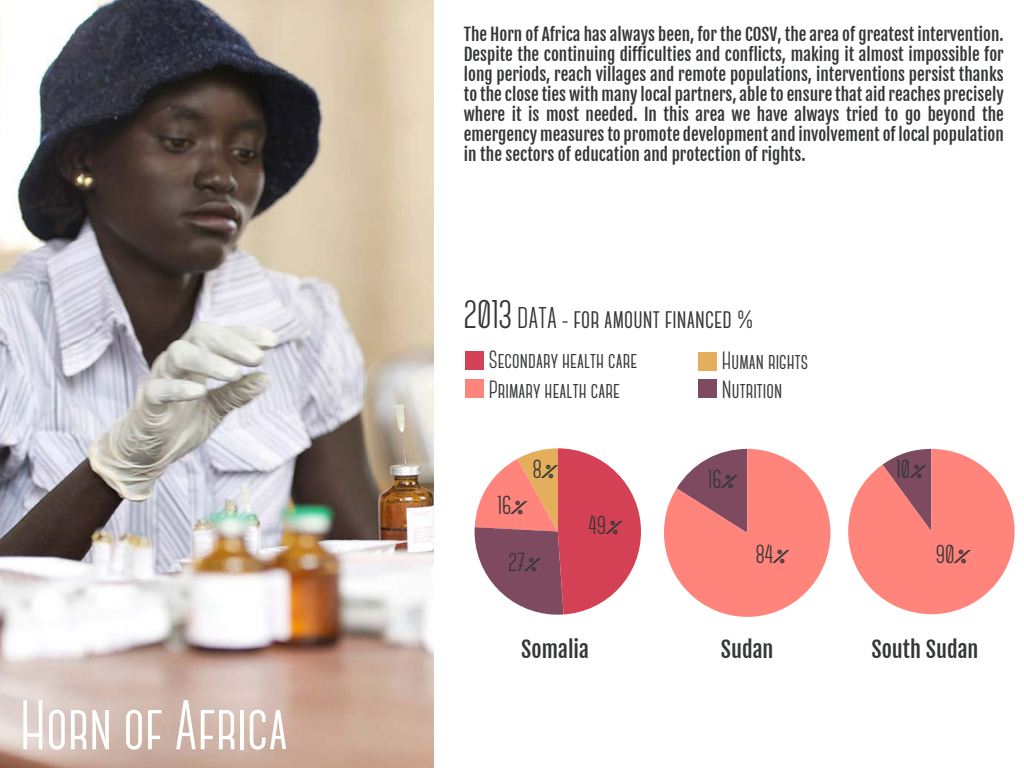
<style>
.page{position:relative;width:1024px;height:768px;background:#fff}
.page>*{position:absolute;margin:0;border:0;box-sizing:border-box;transform-origin:0 0}
.t1{font:700 70px "Canter";color:#fff}
.t2{font:700 30px "Canter";color:#353636}
.t3{font:700 26px "Canter";color:#353636}
.t4{font:700 25px/29.7px "Canter";color:#353636}
.t5{font:22px "Fjalla One";color:#353636}
.t6{font:17px/20px "Fjalla One";color:#353636;text-align:justify}
.s1{font-size:40px}
.s2{font-family:"Abel";font-weight:400;font-size:25px}
.s3{font-family:"Wisdom Script";font-weight:400}
</style>
<div class="page">
<img style="left:0;top:0;width:434px;height:768px">
<div style="left:465px;top:351px;width:19px;height:18px;background:#d44155"></div>
<div style="left:698px;top:352px;width:19px;height:19px;background:#e4ae5d"></div>
<div style="left:465px;top:379px;width:19px;height:19px;background:#ff847c"></div>
<div style="left:698px;top:379px;width:19px;height:19px;background:#7e4a5f"></div>
<svg style="left:475px;top:448px;width:166px;height:167px"></svg>
<svg style="left:848px;top:449px;width:167px;height:165px"></svg>
<svg style="left:664px;top:449px;width:166px;height:168px"></svg>
<h1 class="t1" style="left:20px;top:691px;width:270px">Horn of Africa</h1>
<p class="t6" style="left:464px;top:24px;width:542px">The Horn of Africa has always been, for the COSV, the area of greatest intervention.<br>Despite the continuing difficulties and conflicts, making it almost impossible for long periods, reach villages and remote populations, interventions persist thanks to the close ties with many local partners, able to ensure that aid reaches precisely where it is most needed. In this area we have always tried to go beyond the emergency measures to promote development and involvement of local population in the sectors of education and protection of rights.</p>
<h2 class="t2" style="left:464px;top:303px;width:291px"><span class="s1">2013</span> DATA - for amount financed <span class="s2">%</span></h2>
<h3 class="t4" style="left:489px;top:345px;width:150px">Secondary health care<br>Primary health care</h3>
<h3 class="t4" style="left:722px;top:347px;width:88px;line-height:28.5px">Human rights<br>Nutrition</h3>
<h3 class="t3" style="left:533px;top:456px;width:26px">8<span class="s3">%</span></h3>
<h3 class="t3" style="left:498px;top:492px;width:30px">16<span class="s3">%</span></h3>
<h3 class="t3" style="left:509px;top:549px;width:33px">27<span class="s3">%</span></h3>
<h3 class="t3" style="left:589px;top:512px;width:34px">49<span class="s3">%</span></h3>
<h3 class="t3" style="left:708px;top:466px;width:30px">16<span class="s3">%</span></h3>
<h3 class="t3" style="left:756px;top:541px;width:34px">84<span class="s3">%</span></h3>
<h3 class="t3" style="left:896px;top:456px;width:31px">10<span class="s3">%</span></h3>
<h3 class="t3" style="left:936px;top:541px;width:35px">90<span class="s3">%</span></h3>
<p class="t5" style="left:521px;top:635px;width:69px">Somalia</p>
<p class="t5" style="left:721px;top:635px;width:54px">Sudan</p>
<p class="t5" style="left:871px;top:635px;width:109px">South Sudan</p>
</div>
